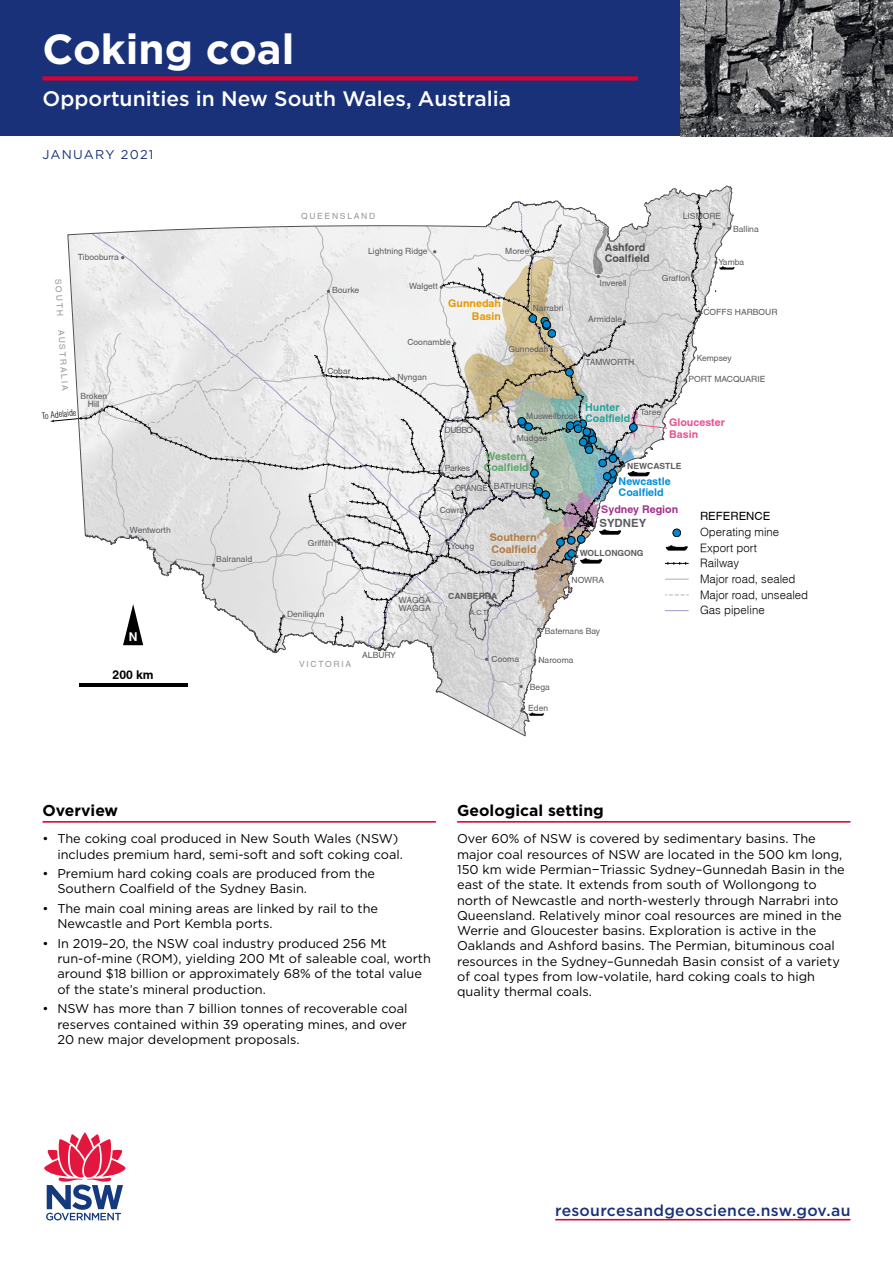
<style>
.page{position:relative;width:893px;height:1263px;background:#fff}
.page>*{position:absolute;margin:0;border:0;box-sizing:border-box;transform-origin:0 0}
.t1{font:700 42px "Gotham";color:#fff}
.Subtitle{font:500 21px "Gotham";color:#fff}
.Footer_URL{font:500 15.75px "Gotham";letter-spacing:.015em;color:#193178}
.Heading_1{font:700 15.75px "Gotham";color:#000}
.List_bullet{font:12.75px/15.3px "Gotham";color:#000}
.Body_text{font:12.75px/15.3px "Gotham";color:#000}
.t2{font:12.75px "Gotham";letter-spacing:.1em;color:#193178}
.t3{font:700 12.15px "Helvetica";color:#000}
.t4{font:700 12.15px "Helvetica";color:#fff}
.t5{font:300 11.4px/15.8px "Helvetica";color:#000}
.t6{font:700 11.4px "Helvetica";color:#5c5b60}
.t7{font:700 10.65px/11.4px "Helvetica";color:#008fd7}
.t8{font:700 10.65px/11.4px "Helvetica";color:#b37b43}
.t9{font:700 10.65px/11.4px "Helvetica";color:#504f53}
.t10{font:700 10.65px/11.4px "Helvetica";color:#5da768}
.t11{font:700 10.65px/11.4px "Helvetica";color:#21a498}
.t12{font:700 10.65px/11.4px "Helvetica";color:#e8528f}
.t13{font:700 10.65px/12.8px "Helvetica";color:#e59900;text-align:right}
.t14{font:700 10.65px "Helvetica";color:#a62f8e}
.t15{font:8.55px/8.6px "Helvetica";color:#5c5b60;text-align:center}
.t16{font:8.55px "Helvetica";letter-spacing:.2em;color:#98989c}
.t17{font:700 8.55px "Helvetica";color:#5c5b60}
.t18{font:300 condensed 8.55px "Helvetica";color:#000}
.t19{font:8.55px "Helvetica";color:#5c5b60;scale:.9 1}
.t20{font:7.2px "Helvetica";color:#5c5b60}
.s1{font-weight:400}
</style>
<div class="page">
<div style="left:0;top:0;width:680px;height:136px;background:#193178"></div>
<img style="left:680px;top:0;width:213px;height:136px">
<div style="left:43px;top:76px;width:595px;height:5px;background:#dd0031"></div>
<svg style="left:50px;top:186px;width:685px;height:544px"></svg>
<hr style="left:43px;top:821px;width:393px;height:2px;background:#dd0031">
<hr style="left:457px;top:821px;width:393px;height:2px;background:#dd0031">
<svg style="left:44px;top:1132px;width:82px;height:88px"></svg>
<hr style="left:555px;top:1219px;width:295px;height:1px;background:#dd0031">
<h1 class="t1" style="left:43px;top:21px;width:253px">Coking coal</h1>
<h2 class="Subtitle" style="left:43px;top:85px;width:470px">Opportunities in New South Wales, Australia</h2>
<p class="t2" style="left:43px;top:146px;width:113px">JANUARY 2021</p>
<p class="t16" style="left:63px;top:278px;width:38px;rotate:86deg">SOUTH</p>
<p class="t16" style="left:66px;top:329px;width:62px;rotate:86deg">AUSTRALIA</p>
<p class="t15" style="left:78px;top:252px;width:43px">Tibooburra</p>
<p class="t15" style="left:80px;top:391px;width:28px">Broken<br>Hill</p>
<p class="t18" style="left:41px;top:410px;width:36px;rotate:-5deg">To Adelaide</p>
<p class="t15" style="left:130px;top:526px;width:42px">Wentworth</p>
<p class="t4" style="left:129px;top:630px;width:10px">N</p>
<p class="t3" style="left:113px;top:667px;width:43px">200 km</p>
<p class="t15" style="left:216px;top:555px;width:38px">Balranald</p>
<p class="t16" style="left:301px;top:211px;width:76px">QUEENSLAND</p>
<p class="t15" style="left:368px;top:246px;width:61px">Lightning Ridge</p>
<p class="t15" style="left:332px;top:286px;width:29px">Bourke</p>
<p class="t15" style="left:409px;top:282px;width:30px">Walgett</p>
<p class="t15" style="left:505px;top:247px;width:26px">Moree</p>
<p class="t13" style="left:448px;top:297px;width:54px">Gunnedah<br>Basin</p>
<p class="t15" style="left:533px;top:303px;width:32px">Narrabri</p>
<p class="t15" style="left:327px;top:366px;width:25px">Cobar</p>
<p class="t15" style="left:407px;top:338px;width:45px">Coonamble</p>
<p class="t15" style="left:397px;top:372px;width:31px">Nyngan</p>
<p class="t15" style="left:508px;top:344px;width:41px">Gunnedah</p>
<p class="t9" style="left:605px;top:241px;width:47px">Ashford<br>Coalfield</p>
<p class="t15" style="left:600px;top:278px;width:29px">Inverell</p>
<p class="t15" style="left:588px;top:314px;width:35px">Armidale</p>
<p class="t15" style="left:683px;top:212px;width:40px">LISMORE</p>
<p class="t15" style="left:733px;top:224px;width:27px">Ballina</p>
<p class="t15" style="left:662px;top:274px;width:30px">Grafton</p>
<p class="t15" style="left:718px;top:257px;width:27px">Yamba</p>
<p class="t15" style="left:703px;top:307px;width:76px">COFFS HARBOUR</p>
<p class="t15" style="left:585px;top:357px;width:50px">TAMWORTH</p>
<p class="t15" style="left:697px;top:354px;width:37px">Kempsey</p>
<p class="t15" style="left:688px;top:375px;width:78px">PORT MACQUARIE</p>
<p class="t15" style="left:445px;top:426px;width:30px">DUBBO</p>
<p class="t15" style="left:445px;top:464px;width:27px">Parkes</p>
<p class="t11" style="left:585px;top:401px;width:47px">Hunter<br>Coalfield</p>
<p class="t15" style="left:526px;top:412px;width:53px">Muswellbrook</p>
<p class="t15" style="left:517px;top:434px;width:32px">Mudgee</p>
<p class="t15" style="left:640px;top:407px;width:23px">Taree</p>
<p class="t12" style="left:669px;top:416px;width:57px">Gloucester<br>Basin</p>
<p class="t10" style="left:484px;top:450px;width:47px">Western<br>Coalfield</p>
<p class="t17" style="left:627px;top:461px;width:56px">NEWCASTLE</p>
<p class="t15" style="left:494px;top:482px;width:47px">BATHURST</p>
<p class="t19" style="left:455px;top:483px;width:37px">ORANGE</p>
<p class="t7" style="left:619px;top:475px;width:54px">Newcastle<br>Coalfield</p>
<p class="t15" style="left:308px;top:539px;width:27px">Griffith</p>
<p class="t15" style="left:287px;top:610px;width:39px">Deniliquin</p>
<p class="t15" style="left:440px;top:506px;width:26px">Cowra</p>
<p class="t15" style="left:451px;top:542px;width:25px">Young</p>
<p class="t8" style="left:490px;top:532px;width:48px">Southern<br>Coalfield</p>
<p class="t15" style="left:490px;top:558px;width:37px">Goulburn</p>
<p class="t15" style="left:399px;top:595px;width:34px;text-align:left">WAGGA<br>WAGGA</p>
<p class="t17" style="left:448px;top:590px;width:50px">CANBERRA</p>
<p class="t20" style="left:470px;top:608px;width:20px">A.C.T.</p>
<p class="t14" style="left:601px;top:503px;width:79px">Sydney Region</p>
<p class="t6" style="left:599px;top:516px;width:48px">SYDNEY</p>
<p class="t17" style="left:580px;top:548px;width:65px">WOLLONGONG</p>
<p class="t15" style="left:571px;top:576px;width:34px">NOWRA</p>
<p class="t5" style="left:700px;top:508px;width:110px"><span class="s1">REFERENCE<br></span>Operating mine<br>Export port<br>Railway<br>Major road, sealed<br>Major road, unsealed<br>Gas pipeline</p>
<p class="t16" style="left:299px;top:659px;width:54px">VICTORIA</p>
<p class="t15" style="left:362px;top:651px;width:35px">ALBURY</p>
<p class="t15" style="left:492px;top:655px;width:29px">Cooma</p>
<p class="t15" style="left:545px;top:627px;width:57px">Batemans Bay</p>
<p class="t15" style="left:538px;top:655px;width:37px">Narooma</p>
<p class="t15" style="left:530px;top:682px;width:21px">Bega</p>
<p class="t15" style="left:528px;top:704px;width:21px">Eden</p>
<h3 class="Heading_1" style="left:43px;top:800px;width:77px">Overview</h3>
<p class="List_bullet" style="left:57px;top:831px;width:347px;text-indent:-15px">• The coking coal produced in New South Wales (NSW) includes premium hard, semi-soft and soft coking coal.</p>
<p class="List_bullet" style="left:57px;top:866px;width:319px;text-indent:-15px">• Premium hard coking coals are produced from the<br>Southern Coalfield of the Sydney Basin.</p>
<p class="List_bullet" style="left:57px;top:900px;width:322px;text-indent:-15px">• The main coal mining areas are linked by rail to the<br>Newcastle and Port Kembla ports.</p>
<p class="List_bullet" style="left:57px;top:935px;width:375px;text-indent:-15px">• In 2019–20, the NSW coal industry produced 256 Mt run-of-mine (ROM), yielding 200 Mt of saleable coal, worth around $18 billion or approximately 68% of the total value of the state’s mineral production.</p>
<p class="List_bullet" style="left:57px;top:1001px;width:352px;text-align:justify;text-indent:-15px">• NSW has more than 7 billion tonnes of recoverable coal reserves contained within 39 operating mines, and over 20 new major development proposals.</p>
<h3 class="Heading_1" style="left:457px;top:800px;width:148px">Geological setting</h3>
<p class="Body_text" style="left:457px;top:831px;width:389px">Over 60% of NSW is covered by sedimentary basins. The major coal resources of NSW are located in the 500 km long, 150 km wide Permian−Triassic Sydney–Gunnedah Basin in the east of the state. It extends from south of Wollongong to north of Newcastle and north-westerly through Narrabri into Queensland. Relatively minor coal resources are mined in the Werrie and Gloucester basins. Exploration is active in the Oaklands and Ashford basins. The Permian, bituminous coal resources in the Sydney–Gunnedah Basin consist of a variety of coal types from low-volatile, hard coking coals to high quality thermal coals.</p>
<p class="Footer_URL" style="left:555px;top:1200px;width:297px">resourcesandgeoscience.nsw.gov.au</p>
</div>
